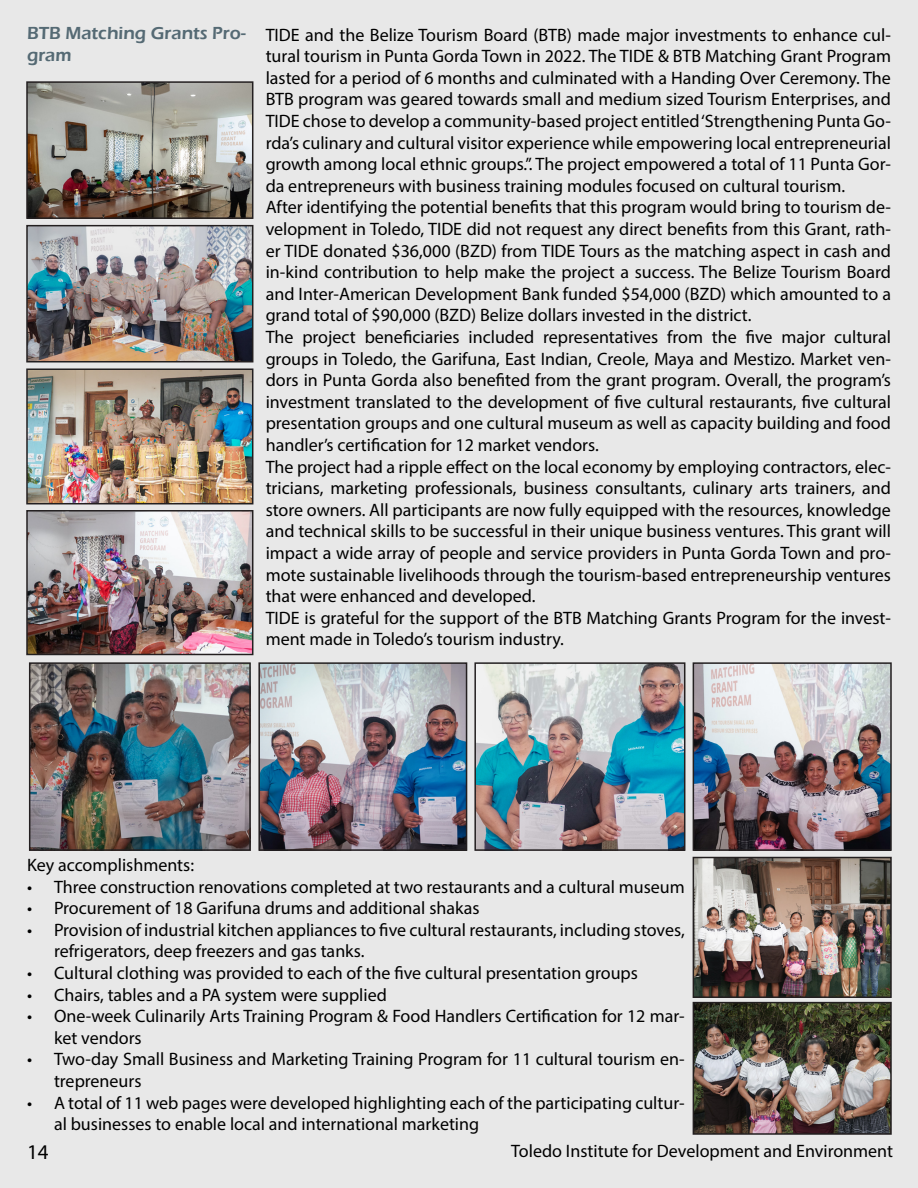
<style>
.page{position:relative;width:918px;height:1188px;background:#e8e8e8}
.page>*{position:absolute;margin:0;border:0;box-sizing:border-box;transform-origin:0 0}
.t1{font:21px "Myriad Pro";color:#000}
.t2{font:18px/21.6px "Myriad Pro";color:#000}
.Sub_Headings{font:600 18px/21.6px "Eras ITC";color:#556a74}
</style>
<div class="page">
<img style="left:29px;top:84px;width:221px;height:132px">
<div style="left:26px;top:81px;width:227px;height:138px;border:2px solid #231f20"></div>
<img style="left:29px;top:513px;width:221px;height:139px">
<div style="left:26px;top:510px;width:227px;height:145px;border:2px solid #231f20"></div>
<img style="left:696px;top:1005px;width:193px;height:127px">
<div style="left:693px;top:1002px;width:199px;height:133px;border:2px solid #231f20"></div>
<img style="left:696px;top:860px;width:193px;height:135px">
<div style="left:693px;top:857px;width:199px;height:141px;border:2px solid #231f20"></div>
<img style="left:29px;top:371px;width:221px;height:130px">
<div style="left:26px;top:368px;width:227px;height:136px;border:2px solid #231f20"></div>
<img style="left:29px;top:228px;width:221px;height:131px">
<div style="left:26px;top:225px;width:227px;height:137px;border:2px solid #231f20"></div>
<img style="left:696px;top:665px;width:193px;height:183px">
<div style="left:693px;top:662px;width:199px;height:189px;border:2px solid #231f20"></div>
<img style="left:32px;top:665px;width:216px;height:183px">
<div style="left:29px;top:662px;width:222px;height:189px;border:2px solid #231f20"></div>
<img style="left:261px;top:665px;width:203px;height:183px">
<div style="left:258px;top:662px;width:209px;height:189px;border:2px solid #231f20"></div>
<img style="left:477px;top:665px;width:205px;height:183px">
<div style="left:474px;top:662px;width:211px;height:189px;border:2px solid #231f20"></div>
<p class="Sub_Headings" style="left:27px;top:23px;width:220px">BTB Matching Grants Pro&shy;gram</p>
<p class="t2" style="left:266px;top:23px;width:627px;text-align:justify">TIDE and the Belize Tourism Board (BTB) made major investments to enhance cul&shy;tural tourism in Punta Gorda Town in 2022. The TIDE &amp; BTB Matching Grant Program lasted for a period of 6 months and culminated with a Handing Over Ceremony. The BTB program was geared towards small and medium sized Tourism Enterprises, and TIDE chose to develop a community-based project entitled ‘Strengthening Punta Go&shy;rda’s culinary and cultural visitor experience while empowering local entrepreneurial growth among local ethnic groups.”. The project empowered a total of 11 Punta Gor&shy;da entrepreneurs with business training modules focused on cultural tourism.</p>
<p class="t2" style="left:266px;top:196px;width:627px;text-align:justify">After identifying the potential benefits that this program would bring to tourism de&shy;velopment in Toledo, TIDE did not request any direct benefits from this Grant, rath&shy;er TIDE donated $36,000 (BZD) from TIDE Tours as the matching aspect in cash and in-kind contribution to help make the project a success. The Belize Tourism Board and Inter-American Development Bank funded $54,000 (BZD) which amounted to a grand total of $90,000 (BZD) Belize dollars invested in the district.</p>
<p class="t2" style="left:266px;top:326px;width:627px;text-align:justify">The project beneficiaries included representatives from the five major cultural groups in Toledo, the Garifuna, East Indian, Creole, Maya and Mestizo. Market ven&shy;dors in Punta Gorda also benefited from the grant program. Overall, the program’s investment translated to the development of five cultural restaurants, five cultural presentation groups and one cultural museum as well as capacity building and food handler’s certification for 12 market vendors.</p>
<p class="t2" style="left:266px;top:455px;width:627px;text-align:justify">The project had a ripple effect on the local economy by employing contractors, elec&shy;tricians, marketing professionals, business consultants, culinary arts trainers, and store owners. All participants are now fully equipped with the resources, knowledge and technical skills to be successful in their unique business ventures. This grant will impact a wide array of people and service providers in Punta Gorda Town and pro&shy;mote sustainable livelihoods through the tourism-based entrepreneurship ventures that were enhanced and developed.</p>
<p class="t2" style="left:266px;top:607px;width:627px">TIDE is grateful for the support of the BTB Matching Grants Program for the invest&shy;ment made in Toledo’s tourism industry.</p>
<p class="t2" style="left:27px;top:854px;width:169px">Key accomplishments:</p>
<p class="t2" style="left:27px;top:876px;width:659px">• Three construction renovations completed at two restaurants and a cultural museum</p>
<p class="t2" style="left:27px;top:897px;width:454px">• Procurement of 18 Garifuna drums and additional shakas</p>
<p class="t2" style="left:54px;top:919px;width:632px;text-indent:-27px">• Provision of industrial kitchen appliances to five cultural restaurants, including stoves, refrigerators, deep freezers and gas tanks.</p>
<p class="t2" style="left:27px;top:962px;width:613px">• Cultural clothing was provided to each of the five cultural presentation groups</p>
<p class="t2" style="left:27px;top:984px;width:361px">• Chairs, tables and a PA system were supplied</p>
<p class="t2" style="left:54px;top:1005px;width:632px;text-indent:-27px">• One-week Culinarily Arts Training Program &amp; Food Handlers Certification for 12 mar&shy;ket vendors</p>
<p class="t2" style="left:54px;top:1048px;width:632px;text-indent:-27px">• Two-day Small Business and Marketing Training Program for 11 cultural tourism en&shy;trepreneurs</p>
<p class="t2" style="left:54px;top:1092px;width:632px;text-indent:-27px">• A total of 11 web pages were developed highlighting each of the participating cultur&shy;al businesses to enable local and international marketing</p>
<p class="t1" style="left:27px;top:1139px;width:23px">14</p>
<p class="t2" style="left:511px;top:1140px;width:383px">Toledo Institute for Development and Environment</p>
</div>
